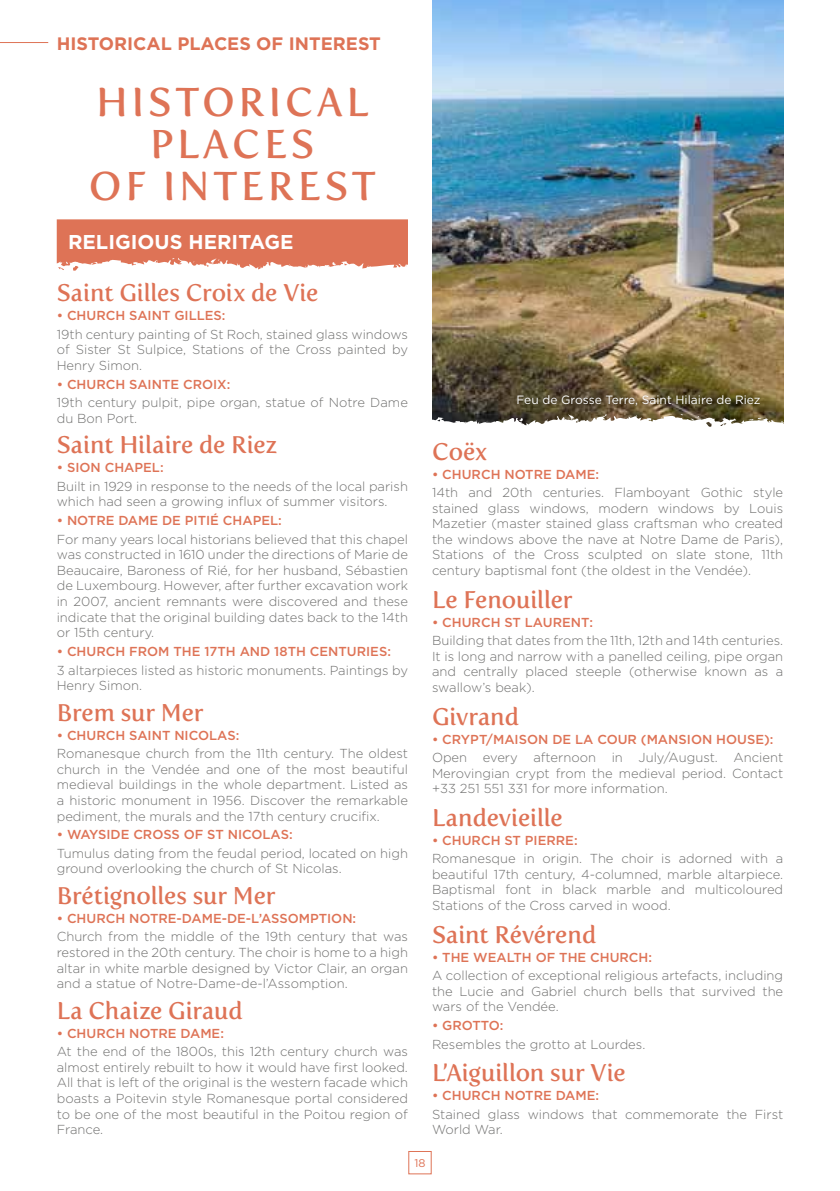
<style>
.page{position:relative;width:840px;height:1191px;background:#fff}
.page>*{position:absolute;margin:0;border:0;box-sizing:border-box;transform-origin:0 0}
.t1{font:40px/42px "Fertigo Pro";letter-spacing:.09em;color:#de7356;text-align:center}
.t2{font:24px "Fertigo Pro";letter-spacing:-.005em;color:#de7356}
.t3{font:700 20px "Gotham";color:#fff}
.t4{font:700 18px "Gotham";color:#de7356}
.t5{font:300 13px/15.6px "Gotham";color:#6f6f6e;text-align:justify}
.t6{font:500 13px "Gotham";color:#de7356}
.t7{font:12px "Gotham";color:#fff}
.t8{font:11.2px "Gotham";color:#de7356}
</style>
<div class="page">
<hr style="left:0;top:42px;width:48px;height:1px;background:#de7356">
<div style="left:408px;top:1151px;width:23px;height:23px;border:1px solid #de7356"></div>
<svg style="left:57px;top:219px;width:351px;height:52px;background:#e2866c"></svg>
<img style="left:432px;top:0;width:350px;height:414px">
<div style="left:515px;top:392px;width:246px;height:16px;background:#000;opacity:.3"></div>
<svg style="left:432px;top:414px;width:352px;height:13px"></svg>
<h3 class="t4" style="left:57px;top:31px;width:325px">HISTORICAL PLACES OF INTEREST</h3>
<h1 class="t1" style="left:89px;top:81px;width:288px">HISTORICAL<br>PLACES<br>OF INTEREST</h1>
<h3 class="t3" style="left:68px;top:229px;width:227px">RELIGIOUS HERITAGE</h3>
<h2 class="t2" style="left:57px;top:279px;width:263px">Saint Gilles Croix de Vie</h2>
<p class="t6" style="left:57px;top:307px;width:170px">• CHURCH SAINT GILLES:</p>
<p class="t5" style="left:57px;top:326px;width:352px">19th century painting of St Roch, stained glass windows of Sister St Sulpice, Stations of the Cross painted by Henry Simon.</p>
<p class="t6" style="left:57px;top:375px;width:175px">• CHURCH SAINTE CROIX:</p>
<p class="t5" style="left:57px;top:394px;width:352px">19th century pulpit, pipe organ, statue of Notre Dame du Bon Port.</p>
<h2 class="t2" style="left:57px;top:431px;width:222px">Saint Hilaire de Riez</h2>
<p class="t6" style="left:57px;top:459px;width:108px">• SION CHAPEL:</p>
<p class="t5" style="left:57px;top:478px;width:352px">Built in 1929 in response to the needs of the local parish which had seen a growing influx of summer visitors.</p>
<p class="t6" style="left:57px;top:512px;width:226px">• NOTRE DAME DE PITIÉ CHAPEL:</p>
<p class="t5" style="left:57px;top:531px;width:352px">For many years local historians believed that this chapel was constructed in 1610 under the directions of Marie de Beaucaire, Baroness of Rié, for her husband, Sébastien de Luxembourg. However, after further excavation work in 2007, ancient remnants were discovered and these indicate that the original building dates back to the 14th or 15th century.</p>
<p class="t6" style="left:57px;top:643px;width:335px">• CHURCH FROM THE 17TH AND 18TH CENTURIES:</p>
<p class="t5" style="left:57px;top:662px;width:352px">3 altarpieces listed as historic monuments. Paintings by<br>Henry Simon.</p>
<h2 class="t2" style="left:57px;top:698px;width:148px">Brem sur Mer</h2>
<p class="t6" style="left:57px;top:726px;width:184px">• CHURCH SAINT NICOLAS:</p>
<p class="t5" style="left:57px;top:745px;width:352px">Romanesque church from the 11th century. The oldest church in the Vendée and one of the most beautiful medieval buildings in the whole department. Listed as a historic monument in 1956. Discover the remarkable pediment, the murals and the 17th century crucifix.</p>
<p class="t6" style="left:57px;top:826px;width:237px">• WAYSIDE CROSS OF ST NICOLAS:</p>
<p class="t5" style="left:57px;top:845px;width:352px">Tumulus dating from the feudal period, located on high ground overlooking the church of St Nicolas.</p>
<h2 class="t2" style="left:57px;top:881px;width:220px">Brétignolles sur Mer</h2>
<p class="t6" style="left:57px;top:910px;width:301px">• CHURCH NOTRE-DAME-DE-L’ASSOMPTION:</p>
<p class="t5" style="left:57px;top:928px;width:352px">Church from the middle of the 19th century that was restored in the 20th century. The choir is home to a high altar in white marble designed by Victor Clair, an organ and a statue of Notre-Dame-de-l’Assomption.</p>
<h2 class="t2" style="left:57px;top:996px;width:187px">La Chaize Giraud</h2>
<p class="t6" style="left:57px;top:1024px;width:169px">• CHURCH NOTRE DAME:</p>
<p class="t5" style="left:57px;top:1043px;width:352px">At the end of the 1800s, this 12th century church was almost entirely rebuilt to how it would have first looked.<br>All that is left of the original is the western facade which boasts a Poitevin style Romanesque portal considered to be one of the most beautiful in the Poitou region of France.</p>
<p class="t7" style="left:516px;top:392px;width:245px">Feu de Grosse Terre, Saint Hilaire de Riez</p>
<h2 class="t2" style="left:432px;top:437px;width:57px">Coëx</h2>
<p class="t6" style="left:432px;top:465px;width:169px">• CHURCH NOTRE DAME:</p>
<p class="t5" style="left:432px;top:484px;width:352px">14th and 20th centuries. Flamboyant Gothic style stained glass windows, modern windows by Louis Mazetier (master stained glass craftsman who created the windows above the nave at Notre Dame de Paris), Stations of the Cross sculpted on slate stone, 11th century baptismal font (the oldest in the Vendée).</p>
<h2 class="t2" style="left:432px;top:585px;width:142px">Le Fenouiller</h2>
<p class="t6" style="left:432px;top:613px;width:162px">• CHURCH ST LAURENT:</p>
<p class="t5" style="left:432px;top:632px;width:352px">Building that dates from the 11th, 12th and 14th centuries.<br>It is long and narrow with a panelled ceiling, pipe organ and centrally placed steeple (otherwise known as a swallow’s beak).</p>
<h2 class="t2" style="left:432px;top:702px;width:89px">Givrand</h2>
<p class="t6" style="left:432px;top:730px;width:343px">• CRYPT/MAISON DE LA COUR (MANSION HOUSE):</p>
<p class="t5" style="left:432px;top:749px;width:352px">Open every afternoon in July/August. Ancient Merovingian crypt from the medieval period. Contact +33 251 551 331 for more information.</p>
<h2 class="t2" style="left:432px;top:803px;width:132px">Landevieille</h2>
<p class="t6" style="left:432px;top:831px;width:147px">• CHURCH ST PIERRE:</p>
<p class="t5" style="left:432px;top:850px;width:352px">Romanesque in origin. The choir is adorned with a beautiful 17th century, 4-columned, marble altarpiece.<br>Baptismal font in black marble and multicoloured Stations of the Cross carved in wood.</p>
<h2 class="t2" style="left:432px;top:920px;width:166px">Saint Révérend</h2>
<p class="t6" style="left:432px;top:948px;width:221px">• THE WEALTH OF THE CHURCH:</p>
<p class="t5" style="left:432px;top:967px;width:352px">A collection of exceptional religious artefacts, including the Lucie and Gabriel church bells that survived the wars of the Vendée.</p>
<p class="t6" style="left:432px;top:1017px;width:73px">• GROTTO:</p>
<p class="t5" style="left:432px;top:1035px;width:215px">Resembles the grotto at Lourdes.</p>
<h2 class="t2" style="left:432px;top:1059px;width:195px">L’Aiguillon sur Vie</h2>
<p class="t6" style="left:432px;top:1087px;width:169px">• CHURCH NOTRE DAME:</p>
<p class="t5" style="left:432px;top:1106px;width:352px">Stained glass windows that commemorate the First<br>World War.</p>
<p class="t8" style="left:414px;top:1156px;width:13px">18</p>
</div>
